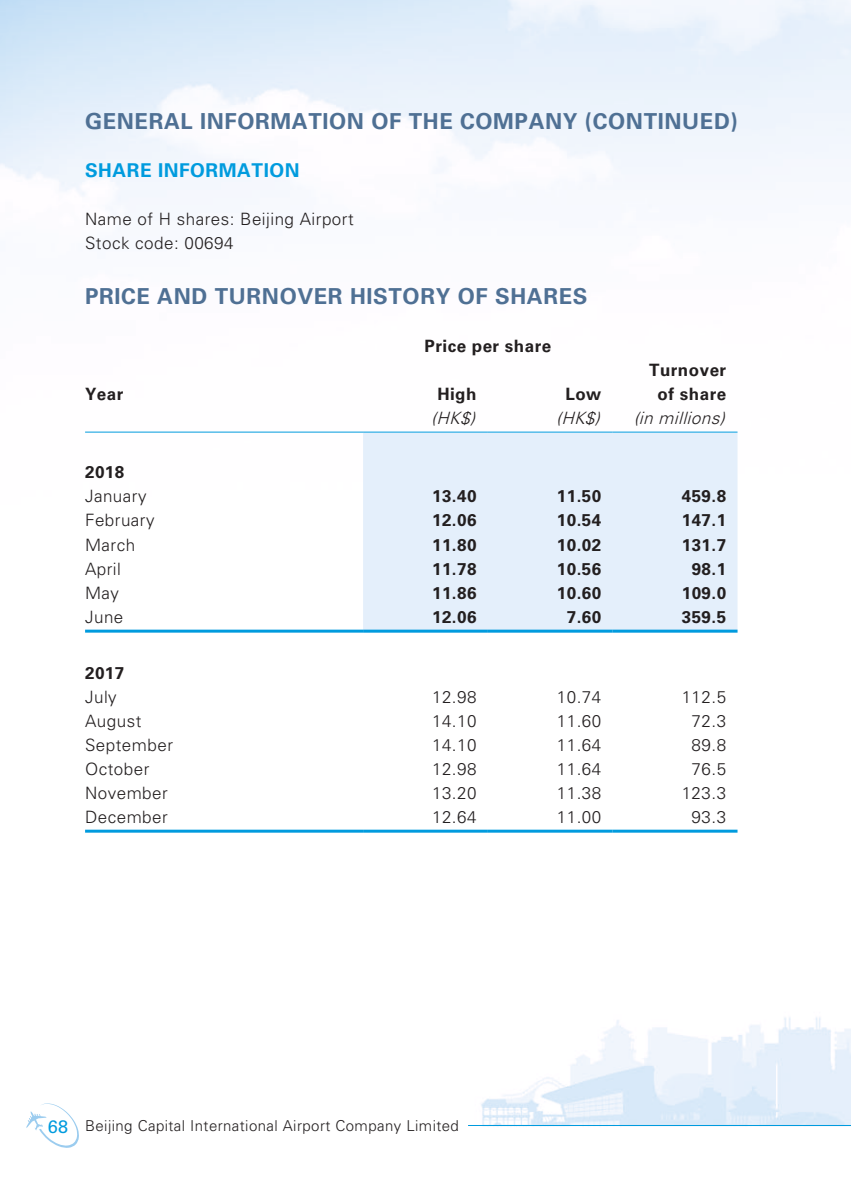
<style>
.page{position:relative;width:851px;height:1191px;background:#fff}
.page>*{position:absolute;margin:0;border:0;box-sizing:border-box;transform-origin:0 0}
.t1{font:700 22px "Univers LT Std";letter-spacing:.03em;color:#4f7094}
.t2{font:700 19px "Univers LT Std";letter-spacing:.03em;color:#009bde}
.t3{font:300 17px/24px "Univers LT Std";letter-spacing:.03em;color:#231f20}
.t4{font:700 17px/24px "Univers LT Std";letter-spacing:.03em;color:#231f20;text-align:center}
.t5{font:italic 300 17px "Univers LT Std";color:#231f20}
.t6{font:300 15px "Univers LT Std";letter-spacing:.03em;color:#231f20}
.s1{font-weight:400;font-size:18px;color:#009bde}
</style>
<div class="page">
<img style="left:0;top:0;width:850px;height:1127px">
<svg style="left:26px;top:1103px;width:53px;height:45px"></svg>
<hr style="left:468px;top:1125px;width:382px;height:1px;background:#009bde">
<div style="left:363px;top:432px;width:374px;height:197px;background:#e4effb"></div>
<hr style="left:85px;top:431px;width:278px;height:1px;background:#009bde">
<hr style="left:363px;top:431px;width:125px;height:1px;background:#009bde">
<hr style="left:488px;top:431px;width:124px;height:1px;background:#009bde">
<hr style="left:612px;top:431px;width:125px;height:1px;background:#009bde">
<hr style="left:85px;top:629px;width:278px;height:3px;background:#009bde">
<hr style="left:363px;top:629px;width:125px;height:3px;background:#009bde">
<hr style="left:488px;top:629px;width:124px;height:3px;background:#009bde">
<hr style="left:612px;top:629px;width:125px;height:3px;background:#009bde">
<hr style="left:85px;top:829px;width:278px;height:3px;background:#009bde">
<hr style="left:363px;top:829px;width:125px;height:3px;background:#009bde">
<hr style="left:488px;top:829px;width:124px;height:3px;background:#009bde">
<hr style="left:612px;top:829px;width:125px;height:3px;background:#009bde">
<p class="t1" style="left:85px;top:109px;width:654px">GENERAL INFORMATION OF THE COMPANY (CONTINUED)</p>
<p class="t2" style="left:85px;top:159px;width:216px">SHARE INFORMATION</p>
<p class="t3" style="left:85px;top:207px;width:270px">Name of H shares: Beijing Airport<br>Stock code: 00694</p>
<p class="t1" style="left:85px;top:284px;width:503px">PRICE AND TURNOVER HISTORY OF SHARES</p>
<p class="t4" style="left:424px;top:334px;width:128px">Price per share</p>
<p class="t4" style="left:85px;top:382px;width:40px">Year</p>
<p class="t4" style="left:437px;top:382px;width:41px">High</p>
<p class="t4" style="left:565px;top:382px;width:37px">Low</p>
<p class="t4" style="left:649px;top:358px;width:79px">Turnover of share</p>
<p class="t5" style="left:431px;top:408px;width:50px">(HK$)</p>
<p class="t5" style="left:556px;top:408px;width:50px">(HK$)</p>
<p class="t5" style="left:633px;top:408px;width:98px">(in millions)</p>
<p class="t4" style="left:85px;top:460px;width:41px">2018</p>
<p class="t3" style="left:85px;top:484px;width:63px">January</p>
<p class="t4" style="left:432px;top:484px;width:46px">13.40</p>
<p class="t4" style="left:557px;top:484px;width:46px">11.50</p>
<p class="t4" style="left:681px;top:484px;width:46px">459.8</p>
<p class="t3" style="left:85px;top:508px;width:71px">February</p>
<p class="t4" style="left:432px;top:508px;width:46px">12.06</p>
<p class="t4" style="left:557px;top:508px;width:46px">10.54</p>
<p class="t4" style="left:681px;top:508px;width:46px">147.1</p>
<p class="t3" style="left:85px;top:532px;width:52px">March</p>
<p class="t4" style="left:432px;top:532px;width:46px">11.80</p>
<p class="t4" style="left:557px;top:532px;width:46px">10.02</p>
<p class="t4" style="left:681px;top:532px;width:46px">131.7</p>
<p class="t3" style="left:85px;top:556px;width:37px">April</p>
<p class="t4" style="left:432px;top:556px;width:46px">11.78</p>
<p class="t4" style="left:557px;top:556px;width:46px">10.56</p>
<p class="t4" style="left:691px;top:556px;width:36px">98.1</p>
<p class="t3" style="left:85px;top:580px;width:35px">May</p>
<p class="t4" style="left:432px;top:580px;width:46px">11.86</p>
<p class="t4" style="left:557px;top:580px;width:46px">10.60</p>
<p class="t4" style="left:681px;top:580px;width:46px">109.0</p>
<p class="t3" style="left:85px;top:604px;width:40px">June</p>
<p class="t4" style="left:432px;top:604px;width:46px">12.06</p>
<p class="t4" style="left:566px;top:604px;width:36px">7.60</p>
<p class="t4" style="left:681px;top:604px;width:46px">359.5</p>
<p class="t4" style="left:85px;top:660px;width:41px">2017</p>
<p class="t3" style="left:85px;top:684px;width:33px">July</p>
<p class="t3" style="left:432px;top:684px;width:46px">12.98</p>
<p class="t3" style="left:557px;top:684px;width:46px">10.74</p>
<p class="t3" style="left:681px;top:684px;width:46px">112.5</p>
<p class="t3" style="left:85px;top:708px;width:58px">August</p>
<p class="t3" style="left:432px;top:708px;width:46px">14.10</p>
<p class="t3" style="left:557px;top:708px;width:46px">11.60</p>
<p class="t3" style="left:691px;top:708px;width:36px">72.3</p>
<p class="t3" style="left:85px;top:732px;width:89px">September</p>
<p class="t3" style="left:432px;top:732px;width:46px">14.10</p>
<p class="t3" style="left:557px;top:732px;width:46px">11.64</p>
<p class="t3" style="left:691px;top:732px;width:36px">89.8</p>
<p class="t3" style="left:85px;top:756px;width:66px">October</p>
<p class="t3" style="left:432px;top:756px;width:46px">12.98</p>
<p class="t3" style="left:557px;top:756px;width:46px">11.64</p>
<p class="t3" style="left:691px;top:756px;width:36px">76.5</p>
<p class="t3" style="left:85px;top:780px;width:84px">November</p>
<p class="t3" style="left:432px;top:780px;width:46px">13.20</p>
<p class="t3" style="left:557px;top:780px;width:46px">11.38</p>
<p class="t3" style="left:681px;top:780px;width:46px">123.3</p>
<p class="t3" style="left:85px;top:804px;width:84px">December</p>
<p class="t3" style="left:432px;top:804px;width:46px">12.64</p>
<p class="t3" style="left:557px;top:804px;width:46px">11.00</p>
<p class="t3" style="left:691px;top:804px;width:36px">93.3</p>
<p class="t6" style="left:48px;top:1116px;width:412px"><span class="s1">68</span> Beijing Capital International Airport Company Limited</p>
</div>
